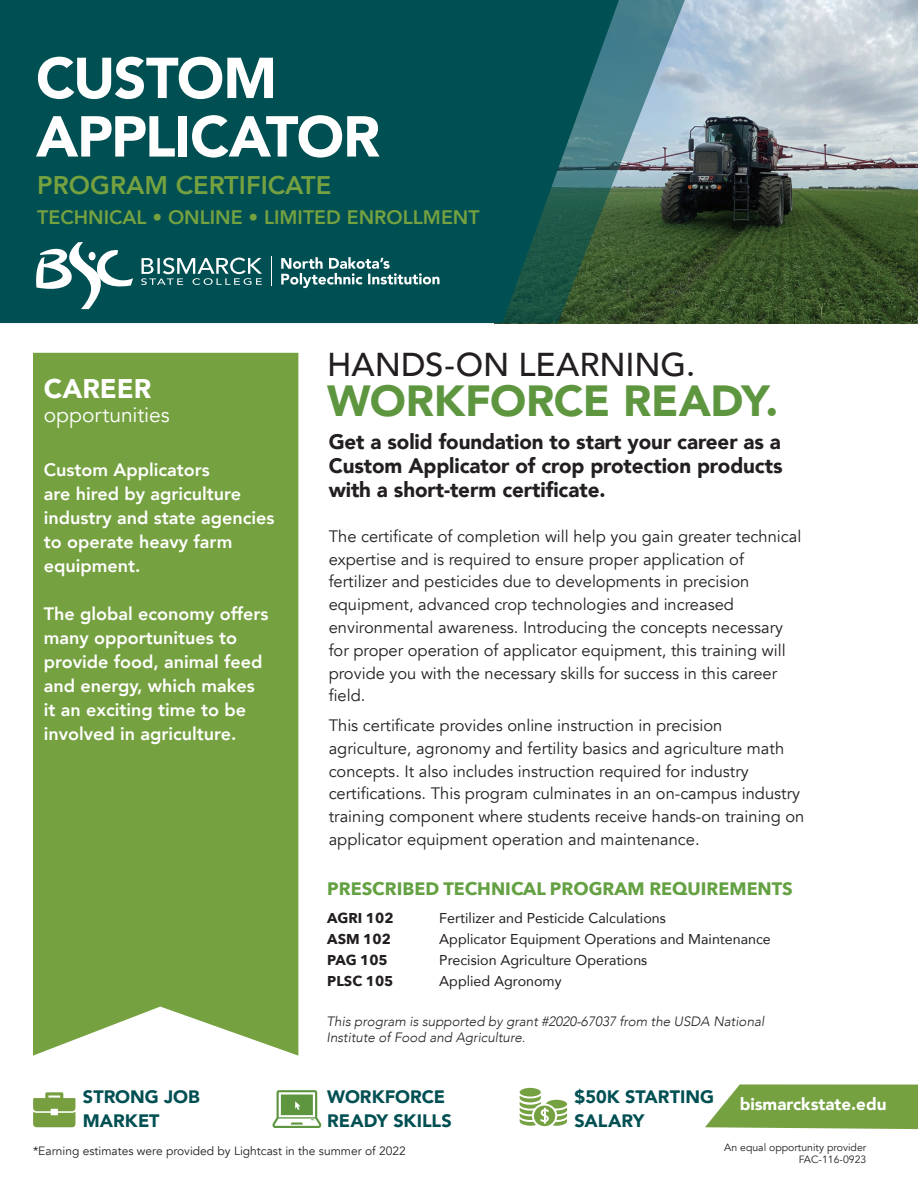
<style>
.page{position:relative;width:918px;height:1188px;background:#fff}
.page>*{position:absolute;margin:0;border:0;box-sizing:border-box;transform-origin:0 0}
.t1{font:900 57px/58.5px "Avenir";letter-spacing:-.025em;color:#fff}
.t2{font:900 43.5px "Avenir";letter-spacing:-.005em;color:#5e9640}
.t3{font:500 33px "Avenir";letter-spacing:-.005em;color:#231f20}
.t4{font:900 27px "Avenir";letter-spacing:-.005em;color:#fff}
.t5{font:800 25.5px "Avenir";color:#75a140}
.t6{font:900 21px/24px "Avenir";letter-spacing:-.005em;color:#231f20;text-align:justify}
.t7{font:21px "Avenir";color:#fff}
.t8{font:800 19.5px "Avenir";color:#75a140}
.t9{font:800 18px/24px "Avenir";color:#fff}
.t10{font:900 18px/24px "Avenir";color:#004f52}
.t11{font:700 18px "Avenir Next";color:#64a142}
.t12{font:900 16.95px "Avenir";color:#fff}
.t13{font:16.5px/22.8px "Avenir";color:#231f20}
.t14{font:14.25px "Avenir";color:#231f20}
.t15{font:700 14.25px "Avenir Next";color:#231f20}
.t16{font:italic 300 13.5px/16.2px "Avenir";color:#231f20}
.t17{font:12px "Avenir";color:#231f20}
.t18{font:10.5px "Avenir";color:#231f20}
</style>
<div class="page">
<img style="left:691px;top:0;width:227px;height:323px">
<svg style="left:0;top:0;width:691px;height:323px;background:#0f5656"></svg>
<div style="left:33px;top:353px;width:265px;height:703px;background:#75a140"></div>
<svg style="left:33px;top:1092px;width:42px;height:35px"></svg>
<svg style="left:272px;top:1090px;width:49px;height:38px"></svg>
<svg style="left:520px;top:1088px;width:47px;height:38px"></svg>
<svg style="left:705px;top:1084px;width:213px;height:45px;background:#83aa54"></svg>
<svg style="left:281px;top:257px;width:159px;height:31px;background:#407b7d"></svg>
<svg style="left:36px;top:242px;width:97px;height:67px"></svg>
<svg style="left:141px;top:258px;width:121px;height:27px;background:#477f82"></svg>
<hr style="left:271px;top:256px;width:1px;height:30px;background:#fff">
<p class="t1" style="left:36px;top:47px;width:346px">CUSTOM<br>APPLICATOR</p>
<p class="t5" style="left:37px;top:165px;width:296px">PROGRAM CERTIFICATE</p>
<p class="t8" style="left:37px;top:202px;width:444px">TECHNICAL • ONLINE • LIMITED ENROLLMENT</p>
<p class="t4" style="left:44px;top:365px;width:109px">CAREER</p>
<p class="t7" style="left:44px;top:402px;width:127px">opportunities</p>
<p class="t9" style="left:44px;top:458px;width:232px">Custom Applicators<br>are hired by agriculture industry and state agencies to operate heavy farm equipment.</p>
<p class="t9" style="left:44px;top:602px;width:226px">The global economy offers many opportunitues to provide food, animal feed and energy, which makes it an exciting time to be involved in agriculture.</p>
<p class="t10" style="left:83px;top:1084px;width:118px">STRONG JOB</p>
<p class="t10" style="left:83px;top:1108px;width:78px">MARKET</p>
<p class="t3" style="left:327px;top:336px;width:369px">HANDS-ON LEARNING.</p>
<p class="t2" style="left:327px;top:364px;width:453px">WORKFORCE READY.</p>
<p class="t6" style="left:329px;top:430px;width:455px">Get a solid foundation to start your career as a Custom Applicator of crop protection products with a short-term certificate.</p>
<p class="t13" style="left:329px;top:525px;width:474px">The certificate of completion will help you gain greater technical expertise and is required to ensure proper application of fertilizer and pesticides due to developments in precision equipment, advanced crop technologies and increased environmental awareness. Introducing the concepts necessary for proper operation of applicator equipment, this training will provide you with the necessary skills for success in this career field.</p>
<p class="t13" style="left:329px;top:714px;width:477px">This certificate provides online instruction in precision agriculture, agronomy and fertility basics and agriculture math concepts. It also includes instruction required for industry certifications. This program culminates in an on-campus industry training component where students receive hands-on training on applicator equipment operation and maintenance.</p>
<p class="t11" style="left:327px;top:873px;width:467px">PRESCRIBED TECHNICAL PROGRAM REQUIREMENTS</p>
<p class="t15" style="left:327px;top:905px;width:68px">AGRI 102</p>
<p class="t14" style="left:439px;top:906px;width:228px">Fertilizer and Pesticide Calculations</p>
<p class="t15" style="left:327px;top:926px;width:65px">ASM 102</p>
<p class="t14" style="left:439px;top:927px;width:333px">Applicator Equipment Operations and Maintenance</p>
<p class="t15" style="left:327px;top:947px;width:62px">PAG 105</p>
<p class="t14" style="left:439px;top:948px;width:210px">Precision Agriculture Operations</p>
<p class="t15" style="left:327px;top:969px;width:68px">PLSC 105</p>
<p class="t14" style="left:439px;top:970px;width:124px">Applied Agronomy</p>
<p class="t16" style="left:327px;top:1013px;width:439px">This program is supported by grant #2020-67037 from the USDA National<br>Institute of Food and Agriculture.</p>
<p class="t10" style="left:327px;top:1085px;width:126px">WORKFORCE<br>READY SKILLS</p>
<p class="t10" style="left:575px;top:1084px;width:141px">$50K STARTING</p>
<p class="t10" style="left:575px;top:1108px;width:71px">SALARY</p>
<p class="t12" style="left:740px;top:1090px;width:148px">bismarckstate.edu</p>
<p class="t17" style="left:33px;top:1143px;width:374px">*Earning estimates were provided by Lightcast in the summer of 2022</p>
<p class="t18" style="left:724px;top:1141px;width:144px">An equal opportunity provider</p>
<p class="t18" style="left:799px;top:1153px;width:69px">FAC-116-0923</p>
</div>
